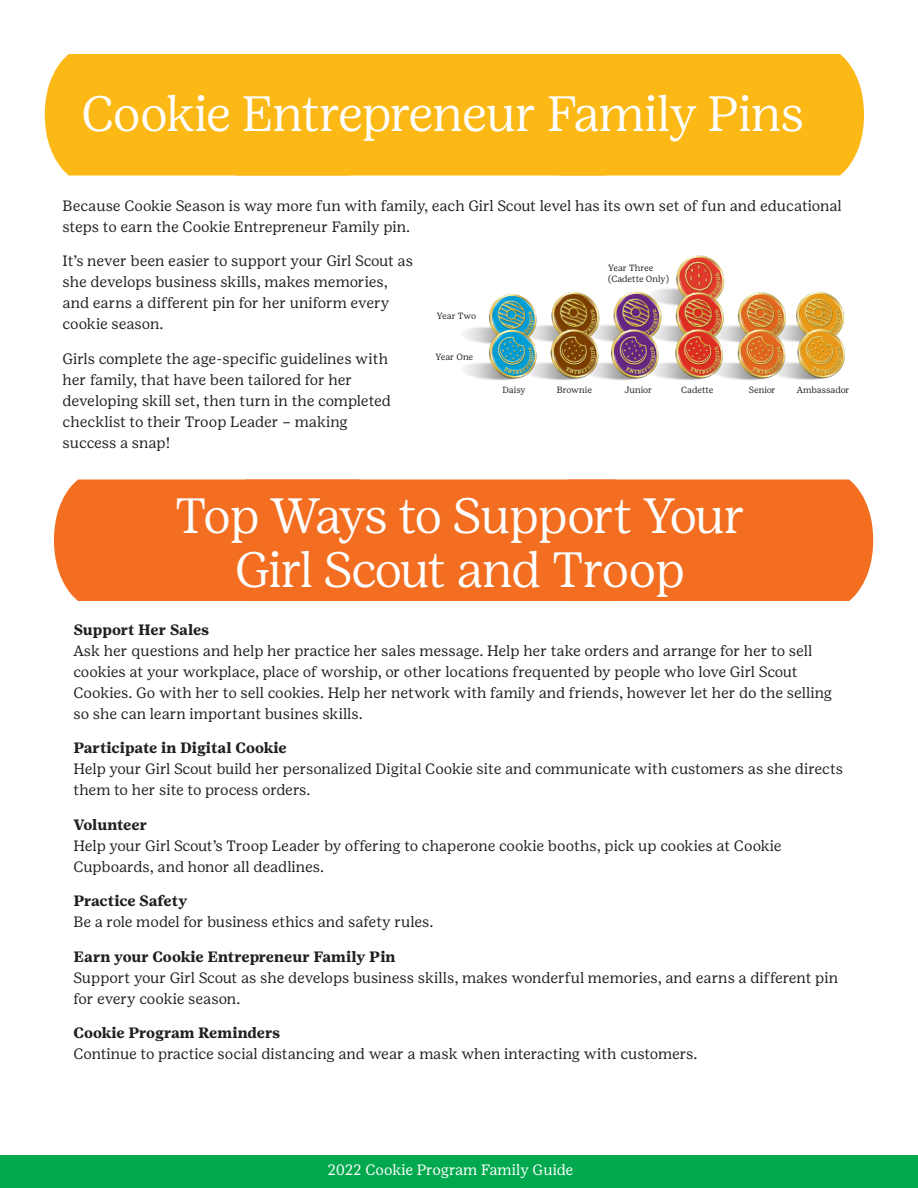
<style>
.page{position:relative;width:918px;height:1188px;background:#fff}
.page>*{position:absolute;margin:0;border:0;box-sizing:border-box;transform-origin:0 0}
.t1{font:300 49.5px/54px "Girl Scout Display";letter-spacing:-.02em;color:#fff;text-align:center}
.t2{font:300 49.5px "Girl Scout Display";color:#fff}
.t3{font:15px/21px "Girl Scout Text";color:#231f20}
.t4{font:15px "Girl Scout Text";color:#fff}
.t5{font:9px "Girl Scout Text";color:#231f20}
.s1{font-weight:700}
</style>
<div class="page">
<div style="left:54px;top:480px;width:160px;height:121px;background:#f36e21"></div>
<div style="left:646px;top:480px;width:227px;height:121px;background:#f36e21"></div>
<div style="left:214px;top:480px;width:432px;height:121px;background:#f36e21"></div>
<div style="left:45px;top:54px;width:160px;height:122px;background:#fcb814"></div>
<div style="left:637px;top:54px;width:227px;height:122px;background:#fcb814"></div>
<div style="left:205px;top:54px;width:432px;height:122px;background:#fcb814"></div>
<img style="left:464px;top:255px;width:381px;height:125px">
<div style="left:0;top:1156px;width:918px;height:32px;background:#00a94e"></div>
<p class="t2" style="left:82px;top:86px;width:724px">Cookie Entrepreneur Family Pins</p>
<p class="t3" style="left:63px;top:195px;width:781px">Because Cookie Season is way more fun with family, each Girl Scout level has its own set of fun and educational steps to earn the Cookie Entrepreneur Family pin.</p>
<p class="t3" style="left:63px;top:250px;width:352px">It’s never been easier to support your Girl Scout as she develops business skills, makes memories, and earns a different pin for her uniform every cookie season.</p>
<p class="t3" style="left:63px;top:348px;width:330px">Girls complete the age-specific guidelines with her family, that have been tailored for her developing skill set, then turn in the completed checklist to their Troop Leader – making success a snap!</p>
<p class="t5" style="left:608px;top:263px;width:47px">Year Three</p>
<p class="t5" style="left:608px;top:274px;width:62px">(Cadette Only)</p>
<p class="t5" style="left:437px;top:311px;width:41px">Year Two</p>
<p class="t5" style="left:436px;top:352px;width:39px">Year One</p>
<p class="t5" style="left:502px;top:385px;width:25px">Daisy</p>
<p class="t5" style="left:557px;top:385px;width:37px">Brownie</p>
<p class="t5" style="left:625px;top:385px;width:29px">Junior</p>
<p class="t5" style="left:681px;top:385px;width:34px">Cadette</p>
<p class="t5" style="left:749px;top:385px;width:28px">Senior</p>
<p class="t5" style="left:797px;top:385px;width:54px">Ambassador</p>
<p class="t1" style="left:175px;top:489px;width:571px">Top Ways to Support Your<br>Girl Scout and Troop</p>
<p class="t3" style="left:73px;top:619px;width:760px"><span class="s1">Support Her Sales<br></span>Ask her questions and help her practice her sales message. Help her take orders and arrange for her to sell cookies at your workplace, place of worship, or other locations frequented by people who love Girl Scout Cookies. Go with her to sell cookies. Help her network with family and friends, however let her do the selling so she can learn important busines skills.</p>
<p class="t3" style="left:73px;top:737px;width:771px"><span class="s1">Participate in Digital Cookie<br></span>Help your Girl Scout build her personalized Digital Cookie site and communicate with customers as she directs them to her site to process orders.</p>
<p class="t3" style="left:73px;top:814px;width:710px"><span class="s1">Volunteer<br></span>Help your Girl Scout’s Troop Leader by offering to chaperone cookie booths, pick up cookies at Cookie<br>Cupboards, and honor all deadlines.</p>
<p class="t3" style="left:73px;top:890px;width:362px"><span class="s1">Practice Safety<br></span>Be a role model for business ethics and safety rules.</p>
<p class="t3" style="left:73px;top:946px;width:766px"><span class="s1">Earn your Cookie Entrepreneur Family Pin<br></span>Support your Girl Scout as she develops business skills, makes wonderful memories, and earns a different pin for every cookie season.</p>
<p class="t3" style="left:73px;top:1022px;width:626px"><span class="s1">Cookie Program Reminders<br></span>Continue to practice social distancing and wear a mask when interacting with customers.</p>
<p class="t4" style="left:327px;top:1161px;width:248px">2022 Cookie Program Family Guide</p>
</div>
